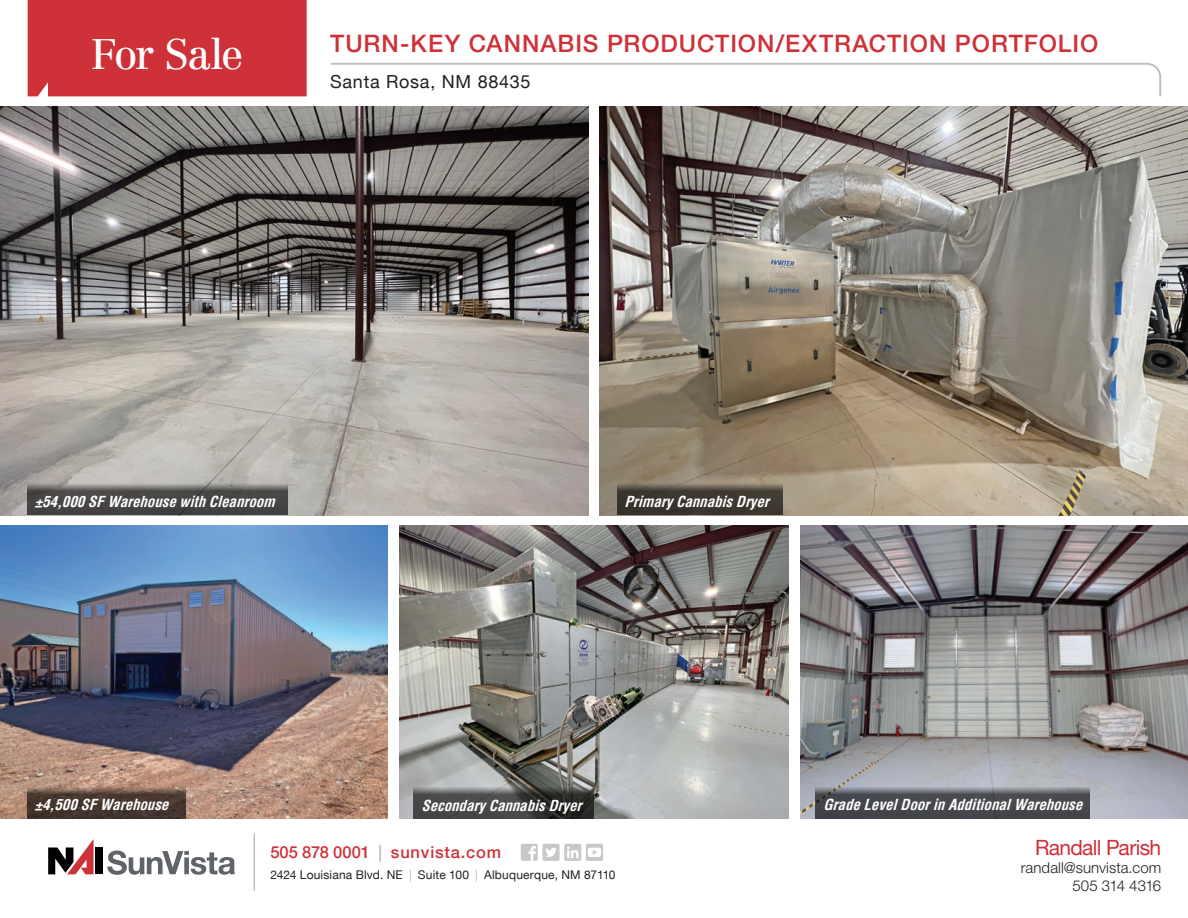
<style>
.page{position:relative;width:1188px;height:918px;background:#fff}
.page>*{position:absolute;margin:0;border:0;box-sizing:border-box;transform-origin:0 0}
.t1{font:42px "Centennial LT Std";letter-spacing:-.05em;color:#fff}
.t2{font:500 24px "Helvetica Neue LT";letter-spacing:.04em;color:#cf3138}
.t3{font:21px "Helvetica Neue LT";letter-spacing:-.03em;color:#cf3138}
.t4{font:18px "Helvetica Neue LT";letter-spacing:.04em;color:#231f20}
.t5{font:500 16.5px "Helvetica Neue LT";letter-spacing:.05em;color:#cf3138}
.t6{font:300 15px/18px "Helvetica Neue LT Std";letter-spacing:.005em;color:#231f20;text-align:right}
.t7{font:italic 700 condensed 14.85px "Helvetica";color:#fff}
.t8{font:12px "Helvetica Neue LT";letter-spacing:.015em;color:#231f20}
.s1{color:#bcbdc0}
</style>
<div class="page">
<img style="left:0;top:526px;width:387px;height:293px">
<img style="left:400px;top:526px;width:388px;height:293px">
<img style="left:801px;top:526px;width:387px;height:293px">
<img style="left:0;top:107px;width:589px;height:408px">
<img style="left:600px;top:107px;width:588px;height:408px">
<svg style="left:617px;top:483px;width:166px;height:32px;background:#474138"></svg>
<svg style="left:27px;top:483px;width:260px;height:32px;background:#545351"></svg>
<svg style="left:414px;top:786px;width:180px;height:33px;background:#484949"></svg>
<svg style="left:27px;top:786px;width:158px;height:33px;background:#554239"></svg>
<svg style="left:816px;top:786px;width:274px;height:33px;background:#55565c"></svg>
<div style="left:96px;top:848px;width:7px;height:26px;background:#000"></div>
<svg style="left:48px;top:839px;width:46px;height:35px"></svg>
<svg style="left:107px;top:851px;width:128px;height:24px"></svg>
<div style="left:521px;top:844px;width:17px;height:17px;background:#c7c8ca;border-radius:2px"></div>
<svg style="left:528px;top:846px;width:8px;height:15px"></svg>
<div style="left:564px;top:844px;width:17px;height:17px;background:#c7c8ca;border-radius:2px"></div>
<svg style="left:567px;top:847px;width:12px;height:11px"></svg>
<div style="left:542px;top:844px;width:18px;height:17px;background:#c7c8ca;border-radius:2px"></div>
<svg style="left:546px;top:848px;width:10px;height:9px"></svg>
<div style="left:586px;top:844px;width:17px;height:17px;background:#c7c8ca;border-radius:2px"></div>
<svg style="left:588px;top:848px;width:13px;height:9px"></svg>
<hr style="left:254px;top:833px;width:1px;height:58px;background:#bcbdc0">
<div style="left:28px;top:0;width:279px;height:96px;background:#cf3138"></div>
<svg style="left:331px;top:62px;width:831px;height:35px"></svg>
<h1 class="t1" style="left:91px;top:29px;width:154px">For Sale</h1>
<h2 class="t2" style="left:330px;top:29px;width:770px">TURN-KEY CANNABIS PRODUCTION/EXTRACTION PORTFOLIO</h2>
<p class="t4" style="left:330px;top:71px;width:202px">Santa Rosa, NM 88435</p>
<p class="t7" style="left:35px;top:492px;width:247px">±54,000SFWarehousewithCleanroom</p>
<p class="t7" style="left:625px;top:492px;width:151px">PrimaryCannabisDryer</p>
<p class="t7" style="left:35px;top:795px;width:140px">±4,500SFWarehouse</p>
<p class="t7" style="left:422px;top:795px;width:167px">SecondaryCannabisDryer</p>
<p class="t7" style="left:824px;top:795px;width:265px">GradeLevelDoorinAdditionalWarehouse</p>
<p class="t5" style="left:270px;top:843px;width:232px">505 878 0001 <span class="s1">|</span> sunvista.com</p>
<p class="t8" style="left:270px;top:868px;width:347px">2424 Louisiana Blvd. NE <span class="s1">|</span> Suite 100 <span class="s1">|</span> Albuquerque, NM 87110</p>
<h3 class="t3" style="left:1035px;top:835px;width:128px">Randall Parish</h3>
<p class="t6" style="left:1021px;top:858px;width:142px">randall@sunvista.com<br>505 314 4316</p>
</div>
